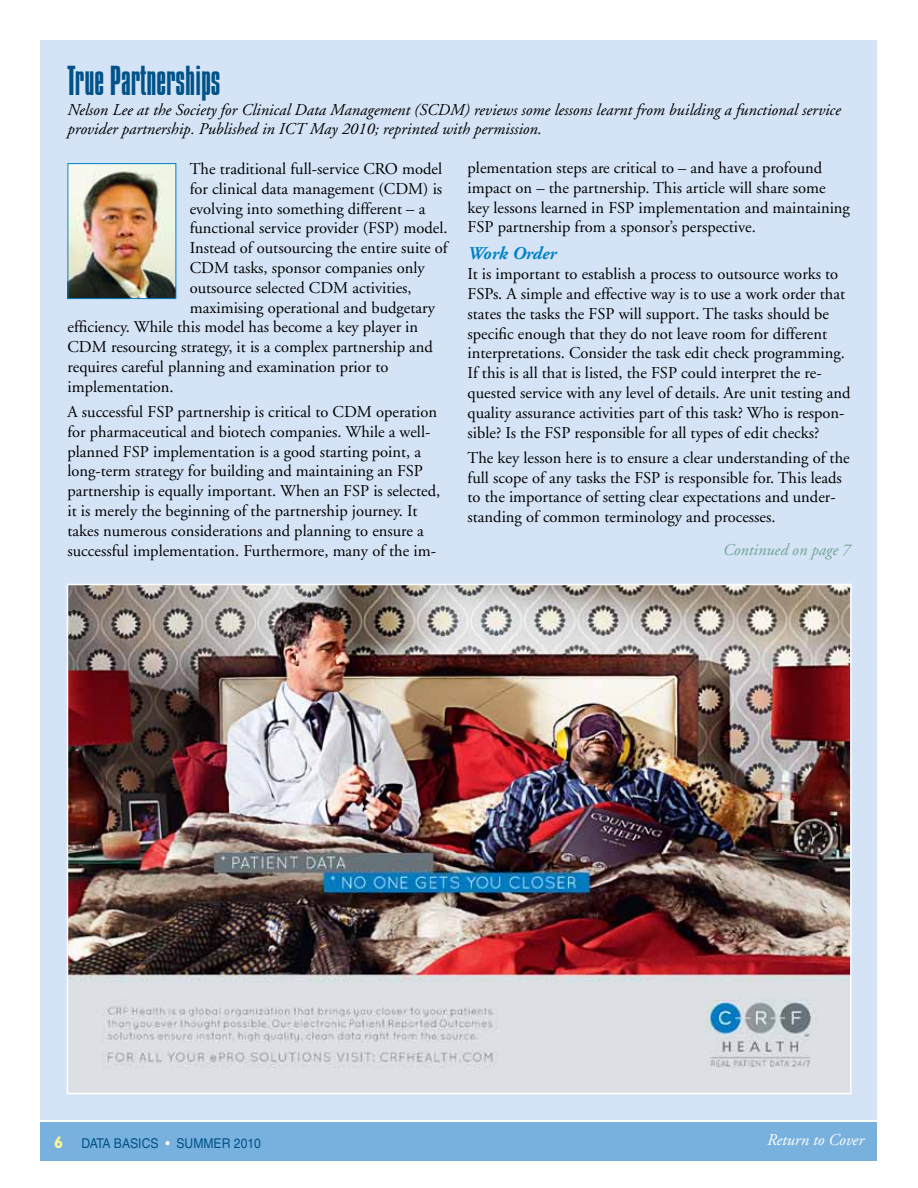
<style>
.page{position:relative;width:918px;height:1188px;background:#fff}
.page>*{position:absolute;margin:0;border:0;box-sizing:border-box;transform-origin:0 0}
.t1{font:300 36px "Compacta BT";color:#005288}
.t2{font:italic 700 18px "Adobe Garamond";letter-spacing:-.005em;color:#0081c6}
.t3{font:16.5px/19.8px "Adobe Garamond";color:#000}
.t4{font:italic 16.5px/19.8px "Adobe Garamond";color:#000}
.t5{font:italic 16.5px "Adobe Garamond";color:#72a492}
.t6{font:italic 16.5px "Adobe Garamond";color:#fff}
.t7{font:condensed 13.5px "Helvetica";color:#005288;scale:1.1 1}
.s1{font-family:"Gill Sans";font-weight:700;font-stretch:normal;font-size:16.5px;color:#fff797}
.s2{color:#fff}
</style>
<div class="page">
<div style="left:40px;top:1122px;width:838px;height:39px;background:#78b1de"></div>
<div style="left:40px;top:40px;width:838px;height:1080px;background:#d4e4f6"></div>
<img style="left:70px;top:587px;width:779px;height:504px">
<img style="left:70px;top:165px;width:104px;height:132px">
<div style="left:68px;top:163px;width:108px;height:136px;border:1px solid #0081c6"></div>
<h1 class="t1" style="left:68px;top:60px;width:155px">True Partnerships</h1>
<p class="t4" style="left:68px;top:100px;width:775px">Nelson Lee at the Society for Clinical Data Management (SCDM) reviews some lessons learnt from building a functional service provider partnership. Published in ICT May 2010; reprinted with permission.</p>
<p class="t3" style="left:190px;top:159px;width:254px">The traditional full-service CRO model</p>
<p class="t3" style="left:190px;top:179px;width:254px">for clinical data management (CDM) is</p>
<p class="t3" style="left:190px;top:199px;width:237px">evolving into something different – a</p>
<p class="t3" style="left:190px;top:219px;width:259px">functional service provider (FSP) model.</p>
<p class="t3" style="left:190px;top:239px;width:260px">Instead of outsourcing the entire suite of</p>
<p class="t3" style="left:190px;top:258px;width:236px">CDM tasks, sponsor companies only</p>
<p class="t3" style="left:190px;top:278px;width:223px">outsource selected CDM activities,</p>
<p class="t3" style="left:190px;top:298px;width:247px">maximising operational and budgetary</p>
<p class="t3" style="left:68px;top:318px;width:352px">efficiency. While this model has become a key player in</p>
<p class="t3" style="left:68px;top:338px;width:367px">CDM resourcing strategy, it is a complex partnership and</p>
<p class="t3" style="left:68px;top:357px;width:323px">requires careful planning and examination prior to</p>
<p class="t3" style="left:68px;top:377px;width:108px">implementation.</p>
<p class="t3" style="left:68px;top:402px;width:374px">A successful FSP partnership is critical to CDM operation for pharmaceutical and biotech companies. While a well&shy;planned FSP implementation is a good starting point, a long-term strategy for building and maintaining an FSP partnership is equally important. When an FSP is selected, it is merely the beginning of the partnership journey. It takes numerous considerations and planning to ensure a successful implementation. Furthermore, many of the im-</p>
<p class="t3" style="left:468px;top:158px;width:384px">plementation steps are critical to – and have a profound impact on – the partnership. This article will share some key lessons learned in FSP implementation and maintaining FSP partnership from a sponsor’s perspective.</p>
<p class="t2" style="left:468px;top:244px;width:90px">Work Order</p>
<p class="t3" style="left:468px;top:264px;width:384px">It is important to establish a process to outsource works to FSPs. A simple and effective way is to use a work order that states the tasks the FSP will support. The tasks should be specific enough that they do not leave room for different interpretations. Consider the task edit check programming.<br>If this is all that is listed, the FSP could interpret the re&shy;quested service with any level of details. Are unit testing and quality assurance activities part of this task? Who is respon&shy;sible? Is the FSP responsible for all types of edit checks?</p>
<p class="t3" style="left:468px;top:448px;width:384px">The key lesson here is to ensure a clear understanding of the full scope of any tasks the FSP is responsible for. This leads to the importance of setting clear expectations and under&shy;standing of common terminology and processes.</p>
<p class="t5" style="left:723px;top:541px;width:129px">Continued on page 7</p>
<p class="t7" style="left:54px;top:1135px;width:190px"><span class="s1">6</span> DATA BASICS <span class="s2">•</span> SUMMER 2010</p>
<p class="t6" style="left:767px;top:1131px;width:98px">Return to Cover</p>
</div>
